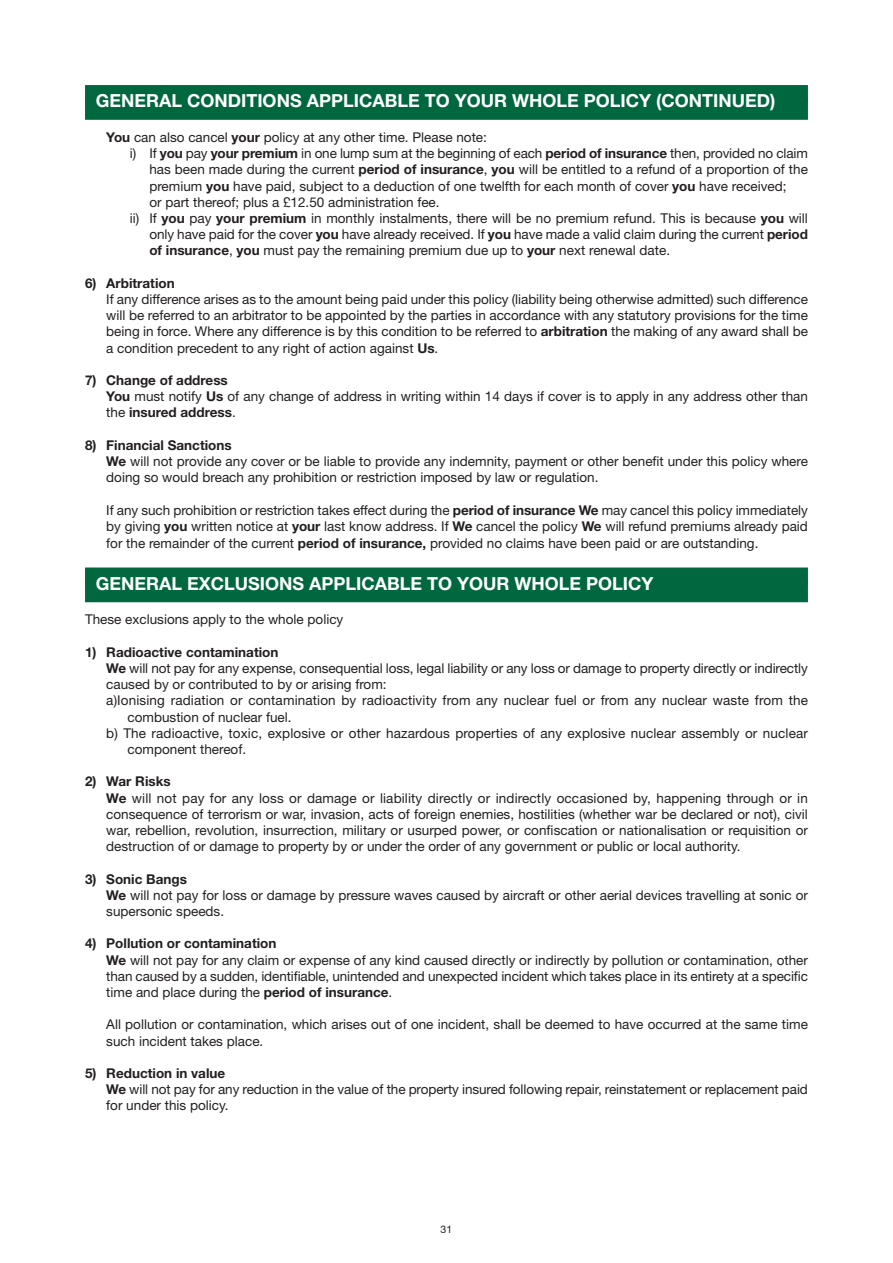
<style>
.page{position:relative;width:893px;height:1263px;background:#fff}
.page>*{position:absolute;margin:0;border:0;box-sizing:border-box;transform-origin:0 0}
.t1{font:700 18px "Helvetica Neue LT Std";color:#fff}
.t2{font:13.5px/16.2px "Helvetica Neue LT Std";color:#231f20}
.t3{font:700 13.5px "Helvetica Neue LT Std";color:#231f20}
.t4{font:10.5px "Helvetica Neue LT Std";color:#231f20}
.s1{font-weight:700}
</style>
<div class="page">
<div style="left:85px;top:85px;width:723px;height:18px;background:#00673e"></div>
<div style="left:85px;top:99px;width:723px;height:21px;background:#00673e"></div>
<div style="left:85px;top:567px;width:723px;height:18px;background:#00673e"></div>
<div style="left:85px;top:581px;width:723px;height:21px;background:#00673e"></div>
<h1 class="t1" style="left:96px;top:94px;width:681px">GENERAL CONDITIONS APPLICABLE TO YOUR WHOLE POLICY (CONTINUED)</h1>
<p class="t2" style="left:106px;top:130px;width:382px"><span class="s1">You</span> can also cancel <span class="s1">your</span> policy at any other time. Please note:</p>
<p class="t2" style="left:130px;top:146px;width:679px">i) If <span class="s1">you</span> pay <span class="s1">your premium</span> in one lump sum at the beginning of each <span class="s1">period of insurance</span> then, provided no claim</p>
<p class="t2" style="left:149px;top:163px;width:660px">has been made during the current <span class="s1">period of insurance</span>, <span class="s1">you</span> will be entitled to a refund of a proportion of the</p>
<p class="t2" style="left:149px;top:179px;width:639px">premium <span class="s1">you</span> have paid, subject to a deduction of one twelfth for each month of cover <span class="s1">you</span> have received;</p>
<p class="t2" style="left:150px;top:195px;width:292px">or part thereof; plus a £12.50 administration fee.</p>
<p class="t2" style="left:130px;top:211px;width:679px">ii) If <span class="s1">you</span> pay <span class="s1">your premium</span> in monthly instalments, there will be no premium refund. This is because <span class="s1">you</span> will</p>
<p class="t2" style="left:149px;top:227px;width:660px">only have paid for the cover <span class="s1">you</span> have already received. If <span class="s1">you</span> have made a valid claim during the current <span class="s1">period</span></p>
<p class="t2" style="left:149px;top:244px;width:522px"><span class="s1">of insurance</span>, <span class="s1">you</span> must pay the remaining premium due up to <span class="s1">your</span> next renewal date.</p>
<p class="t3" style="left:85px;top:278px;width:91px">6) Arbitration</p>
<p class="t2" style="left:106px;top:292px;width:703px;text-align:justify">If any difference arises as to the amount being paid under this policy (liability being otherwise admitted) such difference will be referred to an arbitrator to be appointed by the parties in accordance with any statutory provisions for the time being in force. Where any difference is by this condition to be referred to <span class="s1">arbitration</span> the making of any award shall be a condition precedent to any right of action against <span class="s1">Us</span>.</p>
<p class="t2" style="left:106px;top:373px;width:703px;text-indent:-21px"><span class="s1">7) Change of address<br>You</span> must notify <span class="s1">Us</span> of any change of address in writing within 14 days if cover is to apply in any address other than the <span class="s1">insured address</span>.</p>
<p class="t2" style="left:106px;top:438px;width:703px;text-indent:-21px"><span class="s1">8) Financial Sanctions<br>We</span> will not provide any cover or be liable to provide any indemnity, payment or other benefit under this policy where doing so would breach any prohibition or restriction imposed by law or regulation.</p>
<p class="t2" style="left:106px;top:503px;width:703px;line-height:16.8px;text-align:justify">If any such prohibition or restriction takes effect during the <span class="s1">period of insurance We</span> may cancel this policy immediately by giving <span class="s1">you</span> written notice at <span class="s1">your</span> last know address. If <span class="s1">We</span> cancel the policy <span class="s1">We</span> will refund premiums already paid for the remainder of the current <span class="s1">period of insurance,</span> provided no claims have been paid or are outstanding.</p>
<h1 class="t1" style="left:96px;top:577px;width:559px">GENERAL EXCLUSIONS APPLICABLE TO YOUR WHOLE POLICY</h1>
<p class="t2" style="left:85px;top:613px;width:260px">These exclusions apply to the whole policy</p>
<p class="t3" style="left:85px;top:647px;width:195px">1) Radioactive contamination</p>
<p class="t2" style="left:106px;top:661px;width:703px"><span class="s1">We</span> will not pay for any expense, consequential loss, legal liability or any loss or damage to property directly or indirectly</p>
<p class="t2" style="left:106px;top:677px;width:282px">caused by or contributed to by or arising from:</p>
<p class="t2" style="left:106px;top:694px;width:703px">a)Ionising radiation or contamination by radioactivity from any nuclear fuel or from any nuclear waste from the</p>
<p class="t2" style="left:128px;top:710px;width:166px">combustion of nuclear fuel.</p>
<p class="t2" style="left:106px;top:726px;width:703px">b) The radioactive, toxic, explosive or other hazardous properties of any explosive nuclear assembly or nuclear</p>
<p class="t2" style="left:128px;top:742px;width:120px">component thereof.</p>
<p class="t2" style="left:106px;top:775px;width:703px;text-indent:-21px"><span class="s1">2) War Risks<br>We</span> will not pay for any loss or damage or liability directly or indirectly occasioned by, happening through or in consequence of terrorism or war, invasion, acts of foreign enemies, hostilities (whether war be declared or not), civil war, rebellion, revolution, insurrection, military or usurped power, or confiscation or nationalisation or requisition or destruction of or damage to property by or under the order of any government or public or local authority.</p>
<p class="t2" style="left:106px;top:872px;width:703px;text-indent:-21px"><span class="s1">3) Sonic Bangs<br>We</span> will not pay for loss or damage by pressure waves caused by aircraft or other aerial devices travelling at sonic or supersonic speeds.</p>
<p class="t2" style="left:106px;top:937px;width:703px;text-indent:-21px"><span class="s1">4) Pollution or contamination<br>We</span> will not pay for any claim or expense of any kind caused directly or indirectly by pollution or contamination, other than caused by a sudden, identifiable, unintended and unexpected incident which takes place in its entirety at a specific time and place during the <span class="s1">period of insurance</span>.</p>
<p class="t2" style="left:106px;top:1018px;width:703px">All pollution or contamination, which arises out of one incident, shall be deemed to have occurred at the same time such incident takes place.</p>
<p class="t2" style="left:106px;top:1066px;width:703px;text-indent:-21px"><span class="s1">5) Reduction in value<br>We</span> will not pay for any reduction in the value of the property insured following repair, reinstatement or replacement paid for under this policy.</p>
<p class="t4" style="left:441px;top:1225px;width:13px">31</p>
</div>
